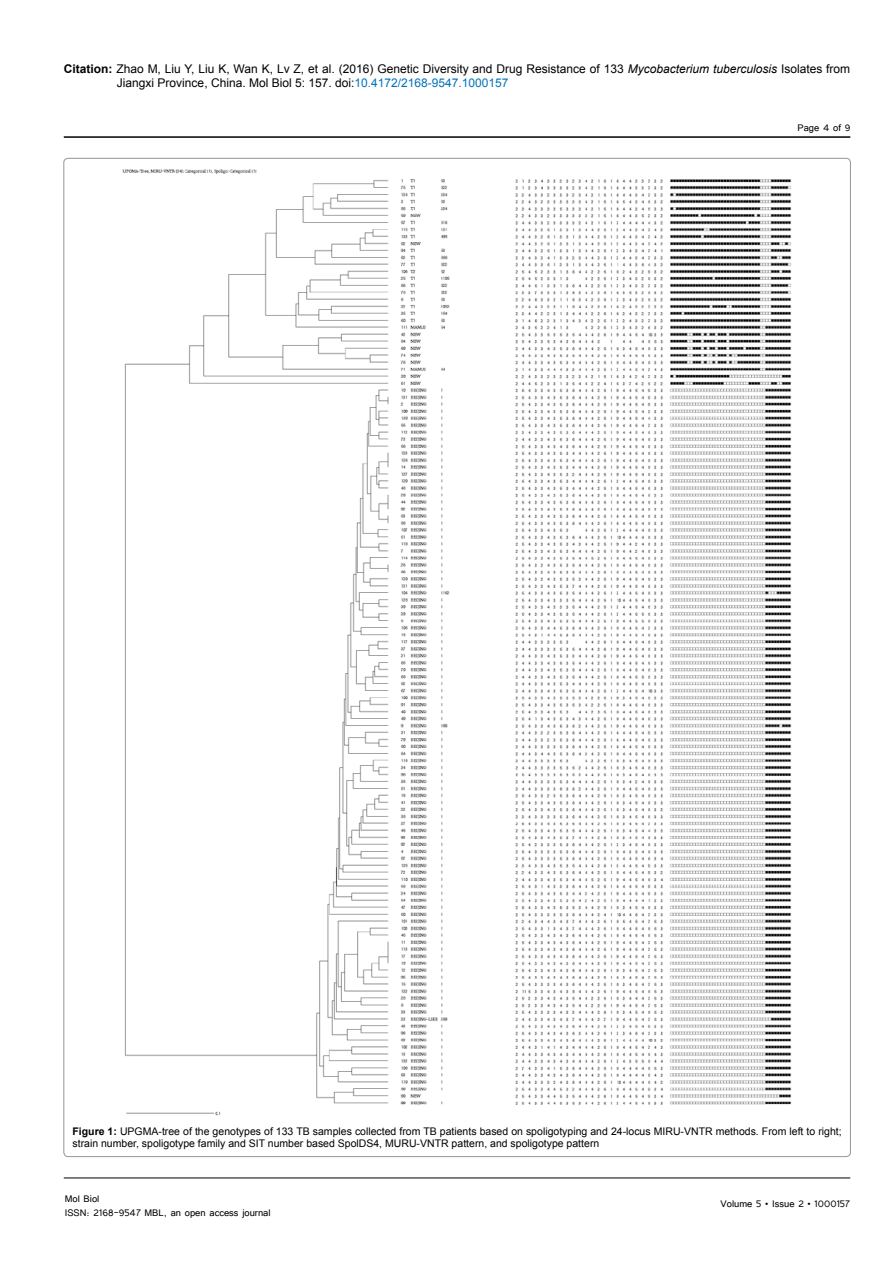
<style>
.page{position:relative;width:893px;height:1263px;background:#fff}
.page>*{position:absolute;margin:0;border:0;box-sizing:border-box;transform-origin:0 0}
.t1{font:12px/14.4px "Arial";color:#000}
.t2{font:12px/14.4px "Tunga";color:#000}
.t3{font:10.5px/12.6px "Arial";color:#000}
.s1{font-weight:700}
.s2{font-style:italic}
.s3{color:#0072bc}
</style>
<div class="page">
<hr style="left:64px;top:1178px;width:786px;height:1px;background:#000">
<hr style="left:64px;top:136px;width:786px;height:2px;background:#000">
<img style="left:122px;top:169px;width:670px;height:947px">
<p class="t1" style="left:117px;top:61px;width:735px;text-indent:-53px"><span class="s1">Citation:</span> Zhao M, Liu Y, Liu K, Wan K, Lv Z, et al. (2016) Genetic Diversity and Drug Resistance of 133 <span class="s2">Mycobacterium tuberculosis</span> Isolates from<br>Jiangxi Province, China. Mol Biol 5: 157. doi:<span class="s3">10.4172/2168-9547.1000157</span></p>
<p class="t2" style="left:797px;top:119px;width:55px">Page 4 of 9</p>
<p class="t3" style="left:72px;top:1125px;width:771px"><span class="s1">Figure 1:</span> UPGMA-tree of the genotypes of 133 TB samples collected from TB patients based on spoligotyping and 24-locus MIRU-VNTR methods. From left to right; strain number, spoligotype family and SIT number based SpolDS4, MURU-VNTR pattern, and spoligotype pattern</p>
<p class="t2" style="left:65px;top:1190px;width:207px">Mol Biol<br>ISSN: 2168-9547 MBL, an open access journal</p>
<p class="t2" style="left:721px;top:1196px;width:131px">Volume 5 • Issue 2 • 1000157</p>
</div>
